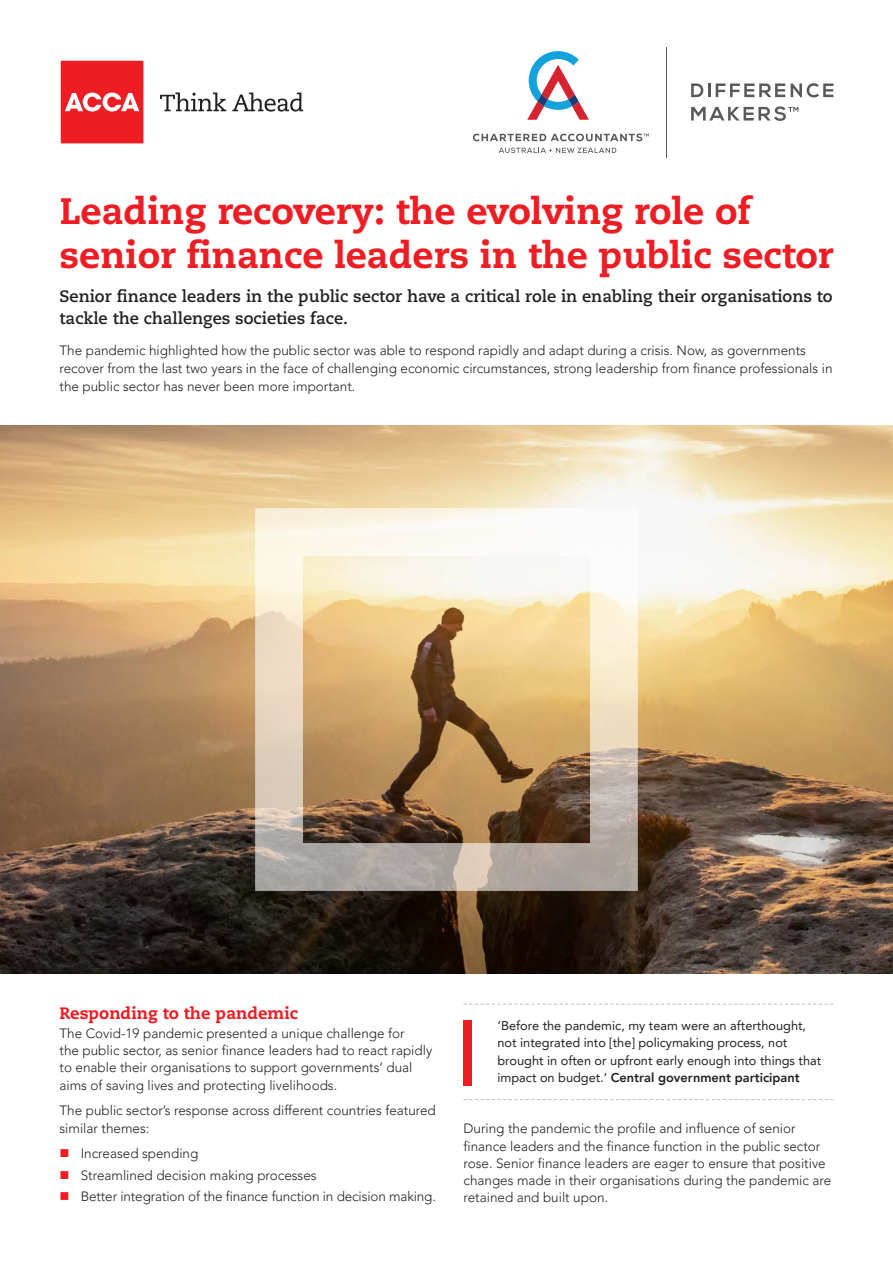
<style>
.page{position:relative;width:893px;height:1263px;background:#fff}
.page>*{position:absolute;margin:0;border:0;box-sizing:border-box;transform-origin:0 0}
.t1{font:800 36.75px/43.5px "Caecilia";color:#ee1d23}
.t2{font:700 16.5px/22.5px "Caecilia";color:#231f20}
.t3{font:800 16.5px "Caecilia";color:#ee1d23}
.t4{font:300 13.5px/17.2px "Avenir LT Pro";color:#231f20}
.t5{font:12.75px/17.2px "Avenir LT Pro";color:#231f20}
.s1{color:#ee1d23}
.s2{font-weight:800}
</style>
<div class="page">
<svg style="left:60px;top:60px;width:84px;height:84px;background:#f03a3f"></svg>
<svg style="left:160px;top:93px;width:66px;height:18px"></svg>
<svg style="left:232px;top:93px;width:71px;height:19px"></svg>
<hr style="left:666px;top:47px;width:1px;height:110px;background:#58595a">
<svg style="left:691px;top:83px;width:12px;height:14px"></svg>
<hr style="left:708px;top:83px;width:3px;height:14px;background:#58595a">
<svg style="left:716px;top:83px;width:69px;height:14px"></svg>
<svg style="left:791px;top:83px;width:42px;height:14px"></svg>
<svg style="left:691px;top:106px;width:107px;height:15px"></svg>
<svg style="left:527px;top:51px;width:62px;height:69px"></svg>
<svg style="left:499px;top:148px;width:117px;height:5px"></svg>
<svg style="left:473px;top:134px;width:176px;height:7px"></svg>
<img style="left:0;top:425px;width:893px;height:549px">
<svg style="left:255px;top:508px;width:383px;height:383px;background:#cbb697"></svg>
<svg style="left:463px;top:1003px;width:370px;height:2px"></svg>
<svg style="left:463px;top:1099px;width:370px;height:1px"></svg>
<div style="left:463px;top:1019px;width:9px;height:66px;background:#ee1d23"></div>
<h1 class="t1" style="left:60px;top:190px;width:775px">Leading recovery: the evolving role of senior finance leaders in the public sector</h1>
<p class="t2" style="left:60px;top:285px;width:775px">Senior finance leaders in the public sector have a critical role in enabling their organisations to tackle the challenges societies face.</p>
<p class="t4" style="left:60px;top:341px;width:774px;line-height:18px">The pandemic highlighted how the public sector was able to respond rapidly and adapt during a crisis. Now, as governments recover from the last two years in the face of challenging economic circumstances, strong leadership from finance professionals in the public sector has never been more important.</p>
<p class="t3" style="left:60px;top:1002px;width:240px">Responding to the pandemic</p>
<p class="t4" style="left:60px;top:1025px;width:374px">The Covid-19 pandemic presented a unique challenge for<br>the public sector, as senior finance leaders had to react rapidly to enable their organisations to support governments’ dual aims of saving lives and protecting livelihoods.</p>
<p class="t4" style="left:60px;top:1102px;width:378px">The public sector’s response across different countries featured similar themes:</p>
<p class="t4" style="left:60px;top:1145px;width:140px"><span class="s1">■</span> Increased spending</p>
<p class="t4" style="left:60px;top:1167px;width:259px"><span class="s1">■</span> Streamlined decision making processes</p>
<p class="t4" style="left:60px;top:1188px;width:378px"><span class="s1">■</span> Better integration of the finance function in decision making.</p>
<p class="t5" style="left:497px;top:1017px;width:325px">‘Before the pandemic, my team were an afterthought, not integrated into [the] policymaking process, not brought in often or upfront early enough into things that impact on budget.’ <span class="s2">Central government participant</span></p>
<p class="t4" style="left:463px;top:1120px;width:369px">During the pandemic the profile and influence of senior finance leaders and the finance function in the public sector rose. Senior finance leaders are eager to ensure that positive changes made in their organisations during the pandemic are retained and built upon.</p>
</div>
